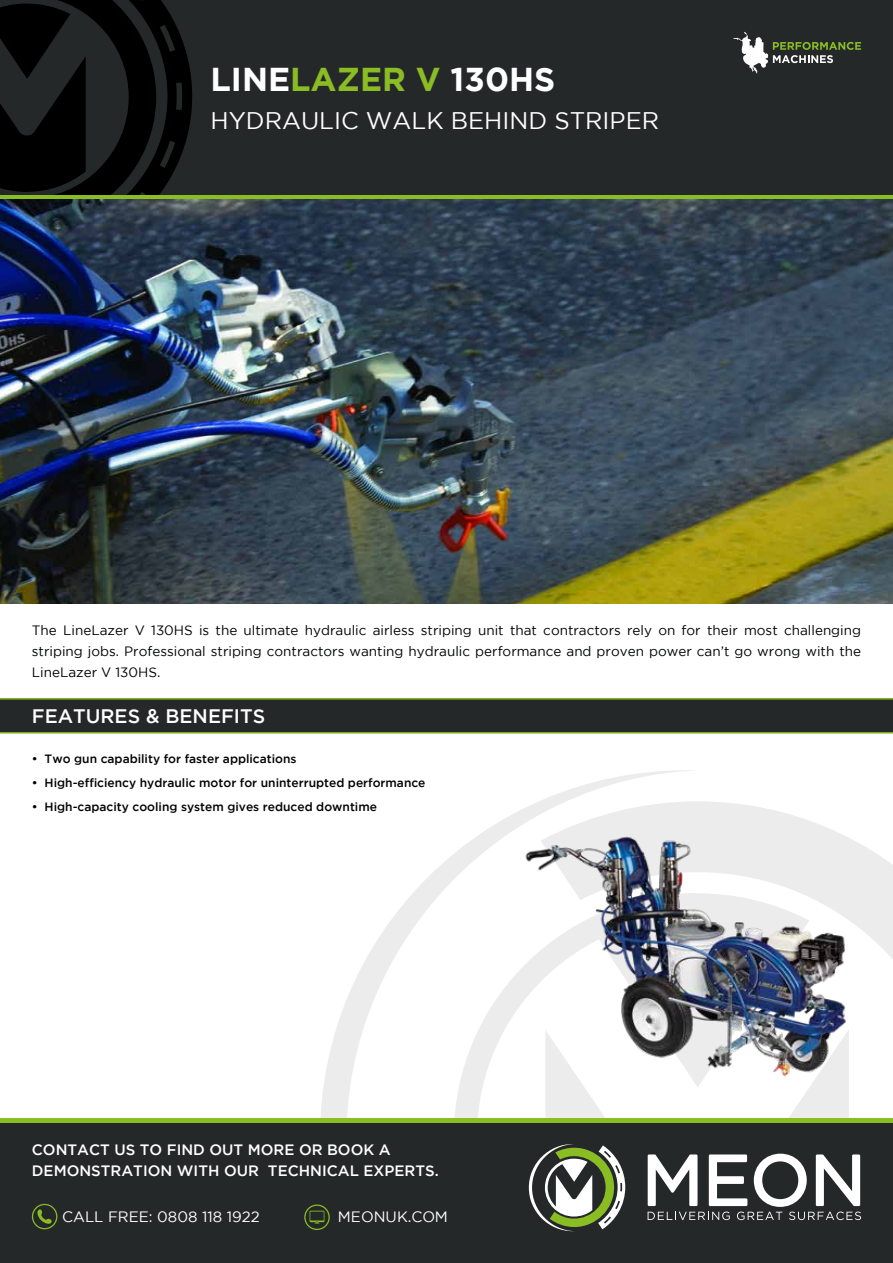
<style>
.page{position:relative;width:893px;height:1263px;background:#fff}
.page>*{position:absolute;margin:0;border:0;box-sizing:border-box;transform-origin:0 0}
.t1{font:700 33px "Gotham";color:#fff}
.t2{font:24px "Gotham";color:#fff}
.t3{font:500 19.5px "Gotham";color:#fff}
.t4{font:500 15px/21px "Gotham";color:#fff}
.t5{font:15px "Gotham";color:#fff}
.t6{font:13.5px/21px "Gotham";color:#010202;text-align:justify}
.t7{font:500 12px "Gotham";color:#010202}
.s1{color:#8abc24}
</style>
<div class="page">
<svg style="left:700px;top:801px;width:193px;height:317px"></svg>
<svg style="left:321px;top:770px;width:379px;height:348px"></svg>
<img style="left:519px;top:806px;width:342px;height:293px">
<div style="left:0;top:0;width:893px;height:195px;background:#252829"></div>
<svg style="left:0;top:0;width:192px;height:195px"></svg>
<div style="left:0;top:195px;width:893px;height:5px;background:#8abc24"></div>
<div style="left:0;top:1123px;width:893px;height:140px;background:#252829"></div>
<div style="left:0;top:1118px;width:893px;height:5px;background:#8abc24"></div>
<svg style="left:648px;top:1154px;width:213px;height:66px"></svg>
<svg style="left:529px;top:1144px;width:96px;height:87px"></svg>
<svg style="left:32px;top:1204px;width:25px;height:25px"></svg>
<svg style="left:304px;top:1204px;width:26px;height:26px"></svg>
<svg style="left:733px;top:32px;width:128px;height:41px"></svg>
<div style="left:0;top:699px;width:893px;height:34px;background:#252829"></div>
<hr style="left:0;top:732px;width:893px;height:2px;background:#8abc24">
<hr style="left:0;top:698px;width:893px;height:2px;background:#8abc24">
<img style="left:0;top:200px;width:893px;height:404px">
<h1 class="t1" style="left:210px;top:60px;width:346px">LINE<span class="s1">LAZER V</span> 130HS</h1>
<h2 class="t2" style="left:210px;top:107px;width:450px">HYDRAULIC WALK BEHIND STRIPER</h2>
<p class="t6" style="left:32px;top:619px;width:831px">The LineLazer V 130HS is the ultimate hydraulic airless striping unit that contractors rely on for their most challenging striping jobs. Professional striping contractors wanting hydraulic performance and proven power can’t go wrong with the LineLazer V 130HS.</p>
<h3 class="t3" style="left:32px;top:705px;width:235px">FEATURES &amp; BENEFITS</h3>
<p class="t7" style="left:32px;top:752px;width:266px">• Two gun capability for faster applications</p>
<p class="t7" style="left:32px;top:776px;width:395px">• High-efficiency hydraulic motor for uninterrupted performance</p>
<p class="t7" style="left:32px;top:800px;width:347px">• High-capacity cooling system gives reduced downtime</p>
<p class="t4" style="left:32px;top:1139px;width:408px">CONTACT US TO FIND OUT MORE OR BOOK A<br>DEMONSTRATION WITH OUR TECHNICAL EXPERTS.</p>
<p class="t5" style="left:62px;top:1208px;width:199px">CALL FREE: 0808 118 1922</p>
<p class="t5" style="left:338px;top:1208px;width:112px">MEONUK.COM</p>
</div>
